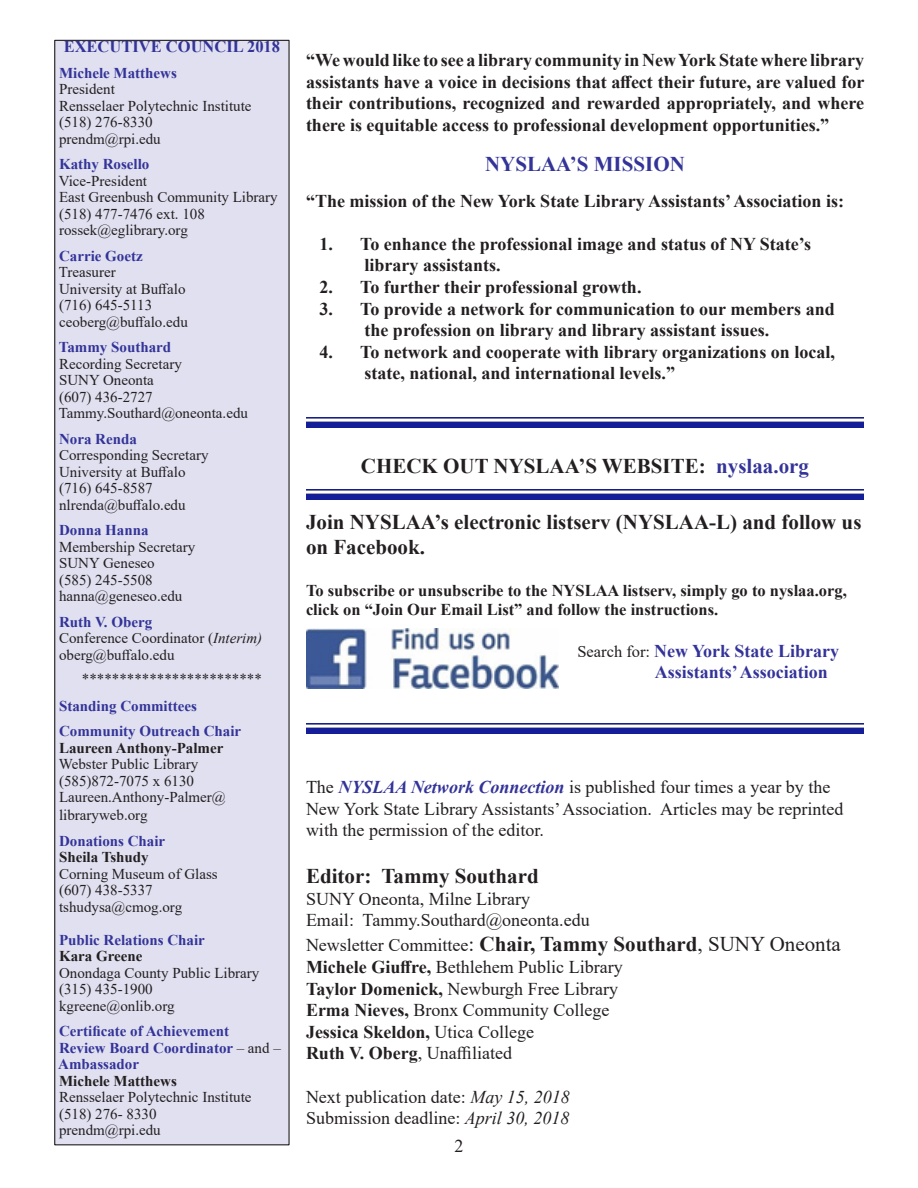
<style>
.page{position:relative;width:918px;height:1188px;background:#fff}
.page>*{position:absolute;margin:0;border:0;box-sizing:border-box;transform-origin:0 0}
.t1{font:700 21px/25.2px "Times New Roman";color:#231f20}
.t2{font:700 21px "Times New Roman";color:#339}
.t3{font:700 18px/21.6px "Times New Roman";color:#231f20;text-align:justify}
.t4{font:18px/21.6px "Times New Roman";color:#231f20}
.t5{font:700 18px "Times New Roman";color:#339}
.t6{font:700 16.5px/19.8px "Times New Roman";color:#231f20}
.t7{font:700 16.5px "Times New Roman";color:#339}
.t8{font:15px "Times New Roman";color:#231f20}
.t9{font:700 15px "Times New Roman";color:#339}
.t10{font:700 15px "Times New Roman";color:#231f20}
.s1{font-style:italic}
.s2{font-weight:400;color:#231f20}
.s3{color:#339}
.s4{font-weight:400;font-size:16.5px;color:#231f20}
.s5{font-weight:700;font-style:italic;color:#339}
.s6{font-size:21px}
.s7{font-weight:700;font-size:21px}
.s8{font-weight:700}
.s9{font-weight:400}
</style>
<div class="page">
<div style="left:55px;top:40px;width:234px;height:1105px;background:#e0e0f0"></div>
<div style="left:54px;top:40px;width:236px;height:1105px;border:1px solid #231f20"></div>
<img style="left:306px;top:417px;width:558px;height:11px">
<img style="left:306px;top:489px;width:558px;height:11px">
<img style="left:306px;top:723px;width:558px;height:11px">
<img style="left:307px;top:628px;width:252px;height:60px">
<p class="t7" style="left:64px;top:35px;width:218px">EXECUTIVE COUNCIL 2018</p>
<p class="t9" style="left:59px;top:62px;width:119px">Michele Matthews</p>
<p class="t8" style="left:59px;top:78px;width:57px">President</p>
<p class="t8" style="left:59px;top:95px;width:194px">Rensselaer Polytechnic Institute</p>
<p class="t8" style="left:59px;top:111px;width:95px">(518) 276-8330</p>
<p class="t8" style="left:59px;top:128px;width:103px">prendm@rpi.edu</p>
<p class="t9" style="left:59px;top:153px;width:92px">Kathy Rosello</p>
<p class="t8" style="left:59px;top:170px;width:90px">Vice-President</p>
<p class="t8" style="left:59px;top:186px;width:220px">East Greenbush Community Library</p>
<p class="t8" style="left:59px;top:203px;width:147px">(518) 477-7476 ext. 108</p>
<p class="t8" style="left:59px;top:219px;width:130px">rossek@eglibrary.org</p>
<p class="t9" style="left:59px;top:245px;width:85px">Carrie Goetz</p>
<p class="t8" style="left:59px;top:261px;width:58px">Treasurer</p>
<p class="t8" style="left:59px;top:278px;width:128px">University at Buffalo</p>
<p class="t8" style="left:59px;top:294px;width:95px">(716) 645-5113</p>
<p class="t8" style="left:59px;top:311px;width:130px">ceoberg@buffalo.edu</p>
<p class="t9" style="left:59px;top:336px;width:114px">Tammy Southard</p>
<p class="t8" style="left:59px;top:353px;width:124px">Recording Secretary</p>
<p class="t8" style="left:59px;top:369px;width:96px">SUNY Oneonta</p>
<p class="t8" style="left:59px;top:386px;width:95px">(607) 436-2727</p>
<p class="t8" style="left:59px;top:402px;width:191px">Tammy.Southard@oneonta.edu</p>
<p class="t9" style="left:59px;top:428px;width:79px">Nora Renda</p>
<p class="t8" style="left:59px;top:444px;width:151px">Corresponding Secretary</p>
<p class="t8" style="left:59px;top:461px;width:128px">University at Buffalo</p>
<p class="t8" style="left:59px;top:477px;width:95px">(716) 645-8587</p>
<p class="t8" style="left:59px;top:494px;width:128px">nlrenda@buffalo.edu</p>
<p class="t9" style="left:59px;top:519px;width:91px">Donna Hanna</p>
<p class="t8" style="left:59px;top:536px;width:138px">Membership Secretary</p>
<p class="t8" style="left:59px;top:552px;width:97px">SUNY Geneseo</p>
<p class="t8" style="left:59px;top:569px;width:95px">(585) 245-5508</p>
<p class="t8" style="left:59px;top:585px;width:125px">hanna@geneseo.edu</p>
<p class="t9" style="left:59px;top:611px;width:95px">Ruth V. Oberg</p>
<p class="t8" style="left:59px;top:627px;width:205px">Conference Coordinator (<span class="s1">Interim)</span></p>
<p class="t8" style="left:59px;top:644px;width:117px">oberg@buffalo.edu</p>
<p class="t8" style="left:82px;top:668px;width:182px">************************</p>
<p class="t9" style="left:59px;top:695px;width:139px">Standing Committees</p>
<p class="t9" style="left:59px;top:720px;width:184px">Community Outreach Chair</p>
<p class="t10" style="left:59px;top:737px;width:166px">Laureen Anthony-Palmer</p>
<p class="t8" style="left:59px;top:753px;width:141px">Webster Public Library</p>
<p class="t8" style="left:59px;top:770px;width:136px">(585)872-7075 x 6130</p>
<p class="t8" style="left:59px;top:786px;width:168px">Laureen.Anthony-Palmer@</p>
<p class="t8" style="left:59px;top:804px;width:90px">libraryweb.org</p>
<p class="t9" style="left:59px;top:830px;width:108px">Donations Chair</p>
<p class="t10" style="left:59px;top:846px;width:91px">Sheila Tshudy</p>
<p class="t8" style="left:59px;top:863px;width:160px">Corning Museum of Glass</p>
<p class="t8" style="left:59px;top:879px;width:95px">(607) 438-5337</p>
<p class="t8" style="left:59px;top:896px;width:125px">tshudysa@cmog.org</p>
<p class="t9" style="left:59px;top:929px;width:147px">Public Relations Chair</p>
<p class="t10" style="left:59px;top:945px;width:85px">Kara Greene</p>
<p class="t8" style="left:59px;top:962px;width:202px">Onondaga County Public Library</p>
<p class="t8" style="left:59px;top:978px;width:95px">(315) 435-1900</p>
<p class="t8" style="left:59px;top:995px;width:117px">kgreene@onlib.org</p>
<p class="t9" style="left:59px;top:1020px;width:171px">Certificate of Achievement</p>
<p class="t9" style="left:59px;top:1037px;width:223px">Review Board Coordinator <span class="s2">– and –</span></p>
<p class="t9" style="left:58px;top:1053px;width:82px">Ambassador</p>
<p class="t10" style="left:59px;top:1070px;width:119px">Michele Matthews</p>
<p class="t8" style="left:59px;top:1086px;width:194px">Rensselaer Polytechnic Institute</p>
<p class="t8" style="left:59px;top:1103px;width:99px">(518) 276- 8330</p>
<p class="t8" style="left:59px;top:1119px;width:103px">prendm@rpi.edu</p>
<p class="t3" style="left:306px;top:49px;width:560px">“We would like to see a library community in New York State where library assistants have a voice in decisions that affect their future, are valued for their contributions, recognized and rewarded appropriately, and where there is equitable access to professional development opportunities.”</p>
<p class="t2" style="left:485px;top:148px;width:201px">NYSLAA’S MISSION</p>
<p class="t3" style="left:306px;top:189px;width:540px">“The mission of the New York State Library Assistants’ Association is:</p>
<p class="t3" style="left:320px;top:232px;width:493px">1. To enhance the professional image and status of NY State’s</p>
<p class="t3" style="left:364px;top:254px;width:138px">library assistants.</p>
<p class="t3" style="left:320px;top:276px;width:324px">2. To further their professional growth.</p>
<p class="t3" style="left:320px;top:297px;width:517px">3. To provide a network for communication to our members and</p>
<p class="t3" style="left:364px;top:319px;width:406px">the profession on library and library assistant issues.</p>
<p class="t3" style="left:320px;top:340px;width:517px">4. To network and cooperate with library organizations on local,</p>
<p class="t3" style="left:364px;top:362px;width:312px">state, national, and international levels.”</p>
<p class="t1" style="left:361px;top:453px;width:450px">CHECK OUT NYSLAA’S WEBSITE: <span class="s3">nyslaa.org</span></p>
<p class="t1" style="left:306px;top:509px;width:557px">Join NYSLAA’s electronic listserv (NYSLAA-L) and follow us on Facebook.</p>
<p class="t6" style="left:306px;top:580px;width:542px">To subscribe or unsubscribe to the NYSLAA listserv, simply go to nyslaa.org, click on “Join Our Email List” and follow the instructions.</p>
<p class="t5" style="left:577px;top:638px;width:263px"><span class="s4">Search for:</span> New York State Library</p>
<p class="t5" style="left:655px;top:659px;width:175px">Assistants’ Association</p>
<p class="t4" style="left:306px;top:776px;width:526px">The <span class="s5">NYSLAA Network Connection</span> is published four times a year by the</p>
<p class="t4" style="left:306px;top:797px;width:539px">New York State Library Assistants’ Association. Articles may be reprinted with the permission of the editor.</p>
<p class="t1" style="left:306px;top:863px;width:234px">Editor: Tammy Southard</p>
<p class="t4" style="left:306px;top:887px;width:226px">SUNY Oneonta, Milne Library</p>
<p class="t4" style="left:306px;top:909px;width:285px">Email: Tammy.Southard@oneonta.edu</p>
<p class="t4" style="left:306px;top:934px;width:536px">Newsletter Committee<span class="s6">:</span> <span class="s7">Chair, Tammy Southard</span><span class="s6">, SUNY Oneonta</span></p>
<p class="t4" style="left:306px;top:956px;width:318px"><span class="s8">Michele Giuffre,</span> Bethlehem Public Library</p>
<p class="t4" style="left:306px;top:977px;width:314px"><span class="s8">Taylor Domenick,</span> Newburgh Free Library</p>
<p class="t4" style="left:306px;top:999px;width:305px"><span class="s8">Erma Nieves,</span> Bronx Community College</p>
<p class="t3" style="left:306px;top:1021px;width:230px">Jessica Skeldon, <span class="s9">Utica College</span></p>
<p class="t4" style="left:306px;top:1042px;width:208px"><span class="s8">Ruth V. Oberg</span>, Unaffiliated</p>
<p class="t4" style="left:306px;top:1085px;width:265px">Next publication date: <span class="s1">May 15, 2018</span></p>
<p class="t4" style="left:306px;top:1107px;width:265px">Submission deadline: <span class="s1">April 30, 2018</span></p>
<p class="t4" style="left:454px;top:1134px;width:10px">2</p>
</div>
